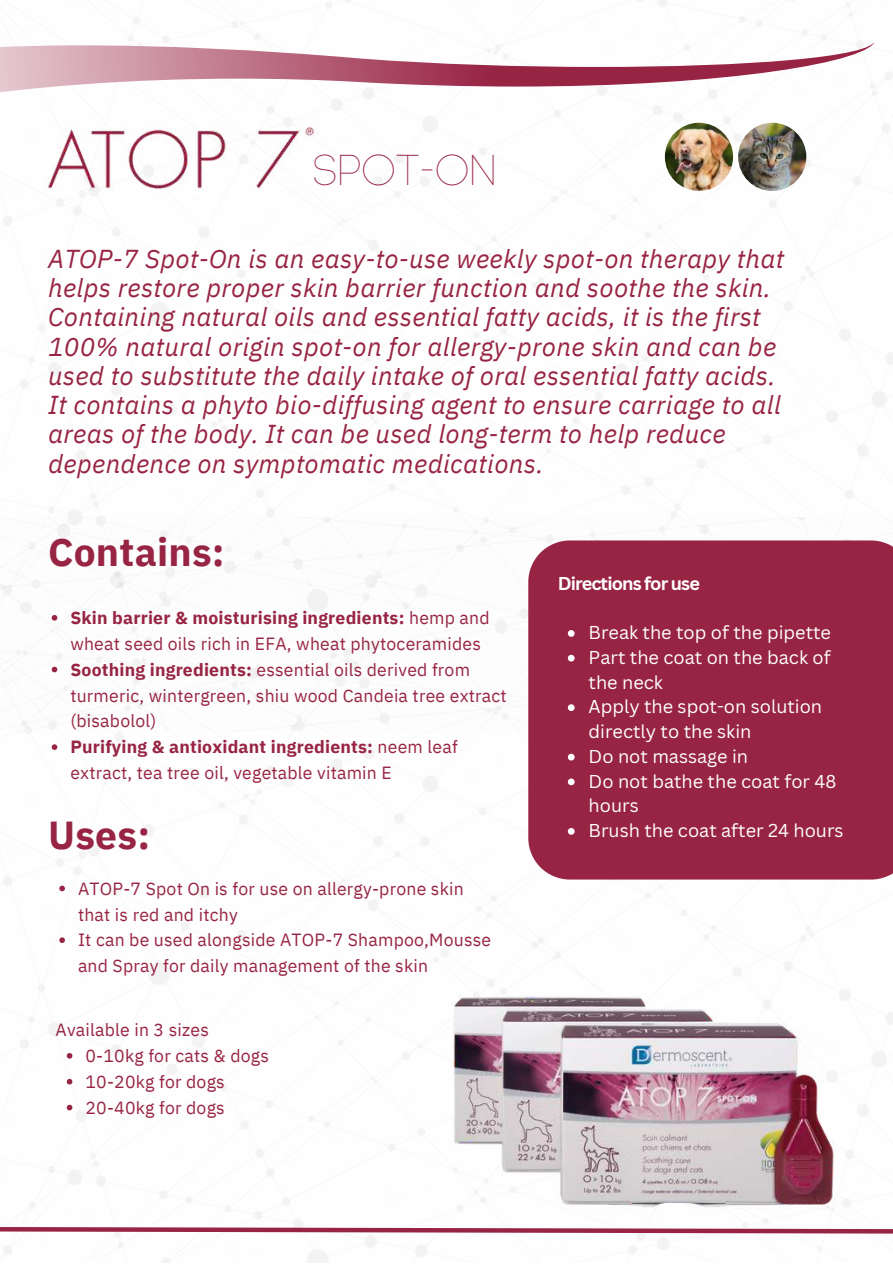
<style>
.page{position:relative;width:893px;height:1264px;background:#fff}
.page>*{position:absolute;margin:0;border:0;box-sizing:border-box;transform-origin:0 0}
.t1{font:43.05px "Code Pro Light LC";color:#982444}
.t2{font:700 39px "IBM Plex Sans";letter-spacing:.005em;color:#982444}
.t3{font:italic 25.95px/29.2px "IBM Plex Sans";letter-spacing:.01em;color:#982444}
.t4{font:18.15px/24.8px "Canva Sans";color:#fff}
.t5{font:700 18.15px "Canva Sans";letter-spacing:-.05em;color:#fff}
.t6{font:17.55px/25.8px "IBM Plex Sans";letter-spacing:.01em;color:#982444}
.s1{font-weight:700}
</style>
<div class="page">
<img style="left:0;top:0;width:892px;height:731px">
<img style="left:738px;top:123px;width:68px;height:68px;border-radius:50%">
<img style="left:664px;top:123px;width:69px;height:68px;border-radius:50%">
<svg style="left:0;top:1224px;width:892px;height:11px"></svg>
<svg style="left:0;top:40px;width:873px;height:97px"></svg>
<div style="left:528px;top:540px;width:364px;height:339px;background:#982444"></div>
<img style="left:37px;top:113px;width:288px;height:87px">
<img style="left:451px;top:994px;width:384px;height:215px">
<svg style="left:52px;top:615px;width:5px;height:5px"></svg>
<svg style="left:52px;top:666px;width:5px;height:6px"></svg>
<svg style="left:52px;top:744px;width:5px;height:6px"></svg>
<svg style="left:568px;top:630px;width:6px;height:7px"></svg>
<svg style="left:568px;top:654px;width:6px;height:7px"></svg>
<svg style="left:568px;top:704px;width:6px;height:7px"></svg>
<svg style="left:568px;top:753px;width:6px;height:7px"></svg>
<svg style="left:568px;top:778px;width:6px;height:7px"></svg>
<svg style="left:568px;top:828px;width:6px;height:6px"></svg>
<svg style="left:67px;top:1053px;width:5px;height:5px"></svg>
<svg style="left:67px;top:1078px;width:5px;height:6px"></svg>
<svg style="left:67px;top:1104px;width:5px;height:6px"></svg>
<svg style="left:59px;top:885px;width:6px;height:6px"></svg>
<svg style="left:59px;top:937px;width:6px;height:6px"></svg>
<h1 class="t1" style="left:312px;top:144px;width:186px">SPOT-ON</h1>
<p class="t3" style="left:48px;top:243px;width:737px">ATOP-7 Spot-On is an easy-to-use weekly spot-on therapy that helps restore proper skin barrier function and soothe the skin.<br>Containing natural oils and essential fatty acids, it is the first 100% natural origin spot-on for allergy-prone skin and can be used to substitute the daily intake of oral essential fatty acids.<br>It contains a phyto bio-diffusing agent to ensure carriage to all areas of the body. It can be used long-term to help reduce dependence on symptomatic medications.</p>
<h2 class="t2" style="left:48px;top:525px;width:178px">Contains:</h2>
<p class="t6" style="left:70px;top:604px;width:438px"><span class="s1">Skin barrier &amp; moisturising ingredients:</span> hemp and wheat seed oils rich in EFA, wheat phytoceramides <span class="s1">Soothing ingredients:</span> essential oils derived from turmeric, wintergreen, shiu wood Candeia tree extract (bisabolol)<br><span class="s1">Purifying &amp; antioxidant ingredients:</span> neem leaf extract, tea tree oil, vegetable vitamin E</p>
<h2 class="t2" style="left:48px;top:808px;width:104px">Uses:</h2>
<p class="t6" style="left:78px;top:875px;width:415px">ATOP-7 Spot On is for use on allergy-prone skin that is red and itchy<br>It can be used alongside ATOP-7 Shampoo,Mousse and Spray for daily management of the skin</p>
<p class="t6" style="left:55px;top:1016px;width:155px">Available in 3 sizes</p>
<p class="t6" style="left:85px;top:1042px;width:185px">0-10kg for cats &amp; dogs<br>10-20kg for dogs<br>20-40kg for dogs</p>
<p class="t5" style="left:557px;top:570px;width:144px">Directions for use</p>
<p class="t4" style="left:588px;top:619px;width:256px">Break the top of the pipette<br>Part the coat on the back of the neck<br>Apply the spot-on solution directly to the skin<br>Do not massage in<br>Do not bathe the coat for 48 hours<br>Brush the coat after 24 hours</p>
</div>
